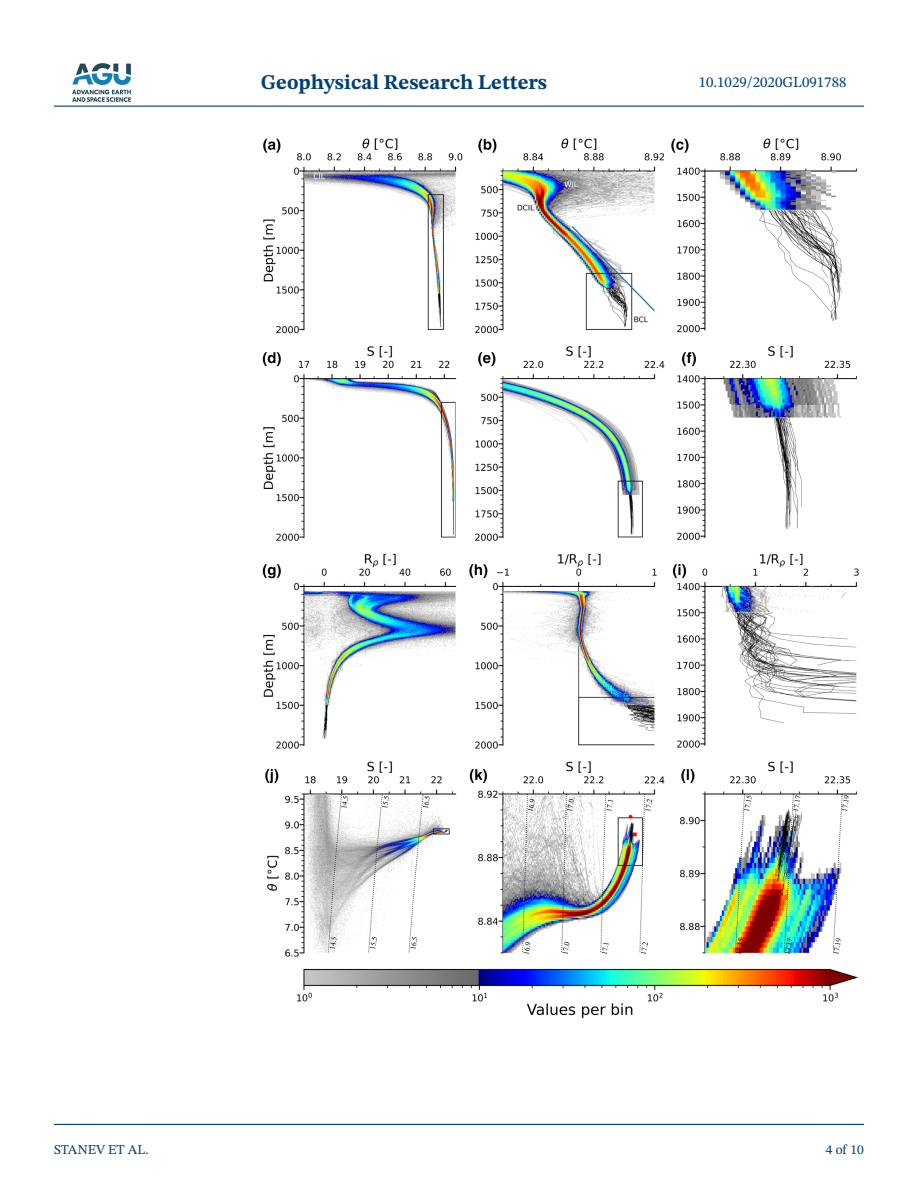
<style>
.page{position:relative;width:918px;height:1188px;background:#fff}
.page>*{position:absolute;margin:0;border:0;box-sizing:border-box;transform-origin:0 0}
.t1{font:700 21px "STIX Two Text";color:#004073}
.t2{font:15px "STIX Two Text";color:#004073}
.t3{font:13.5px "STIX Two Text";color:#004073}
</style>
<div class="page">
<hr style="left:54px;top:106px;width:810px;height:1px;background:#004073">
<hr style="left:54px;top:1124px;width:810px;height:1px;background:#004073">
<img style="left:72px;top:63px;width:59px;height:39px">
<img style="left:263px;top:138px;width:596px;height:880px">
<p class="t1" style="left:261px;top:67px;width:288px">Geophysical Research Letters</p>
<p class="t2" style="left:699px;top:72px;width:149px">10.1029/2020GL091788</p>
<p class="t3" style="left:54px;top:1140px;width:96px">STANEV ET AL.</p>
<p class="t3" style="left:826px;top:1140px;width:40px">4 of 10</p>
</div>
